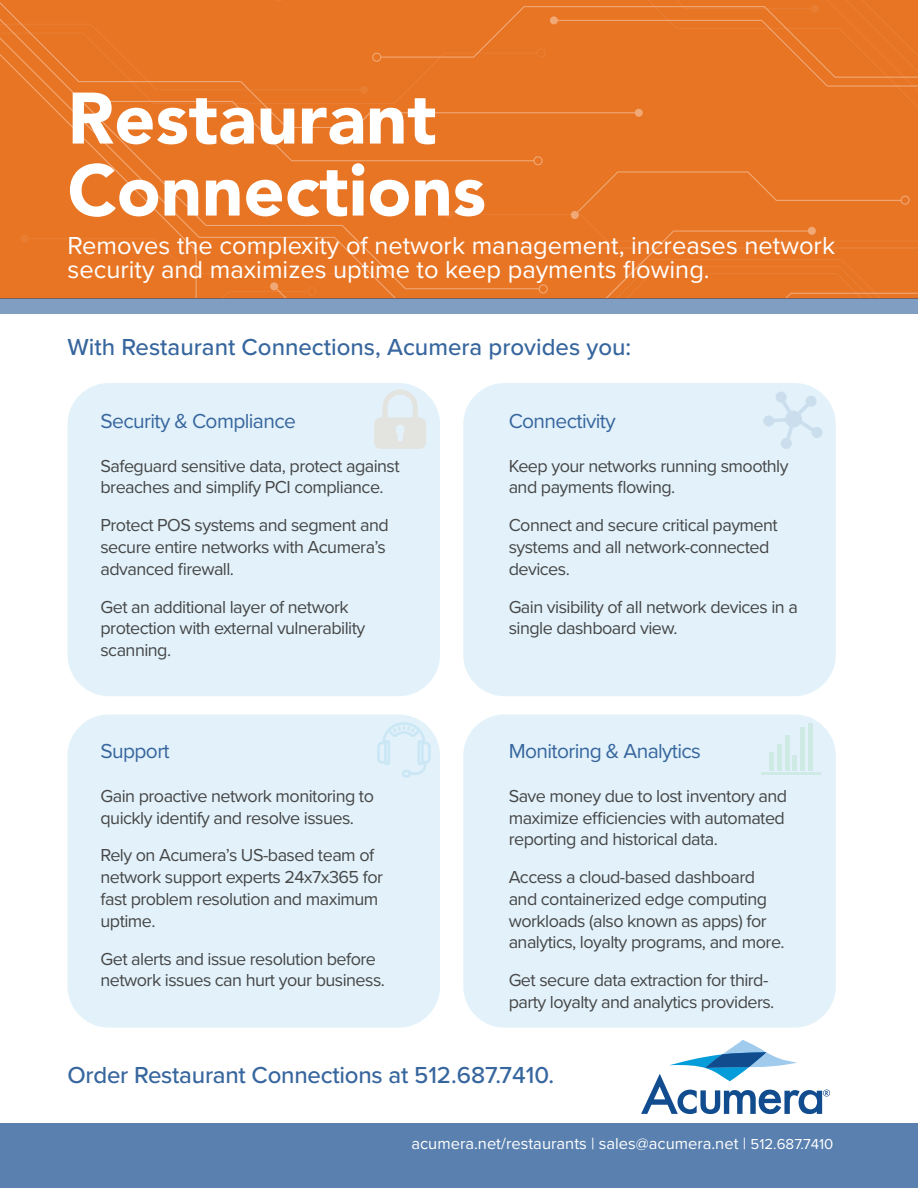
<style>
.page{position:relative;width:918px;height:1188px;background:#fff}
.page>*{position:absolute;margin:0;border:0;box-sizing:border-box;transform-origin:0 0}
.t1{font:900 72px/72px "Avenir";color:#fff}
.Bullets{font:25.5px/24px "Proxima Nova";color:#fff}
.Bullets-2{font:500 24px "Proxima Nova";color:#37669e}
.Intro_Copy{font:500 24px "Proxima Nova";letter-spacing:-.01em;color:#37669e}
.t2{font:21px "Proxima Nova";letter-spacing:-.03em;color:#37669e}
.t3{font:18px/21.8px "Proxima Nova";letter-spacing:-.03em;color:#464748}
.Caps_Large{font:16.5px "Proxima Nova";color:#fff}
.s1{font-size:15px}
</style>
<div class="page">
<div style="left:464px;top:384px;width:371px;height:311px;background:#e3f2fa;border-radius:40px"></div>
<div style="left:463px;top:383px;width:373px;height:313px;border:2px solid #1898d6;border-radius:40px"></div>
<div style="left:68px;top:715px;width:371px;height:312px;background:#e3f2fa;border-radius:40px"></div>
<div style="left:68px;top:714px;width:372px;height:314px;border:2px solid #1898d6;border-radius:40px"></div>
<div style="left:464px;top:715px;width:371px;height:312px;background:#e3f2fa;border-radius:40px"></div>
<div style="left:463px;top:714px;width:373px;height:314px;border:2px solid #1898d6;border-radius:40px"></div>
<div style="left:68px;top:384px;width:371px;height:311px;background:#e3f2fa;border-radius:40px"></div>
<div style="left:68px;top:383px;width:372px;height:313px;border:2px solid #1898d6;border-radius:40px"></div>
<svg style="left:641px;top:1040px;width:189px;height:74px"></svg>
<hr style="left:761px;top:773px;width:59px;height:2px;background:#40ae49">
<div style="left:769px;top:752px;width:5px;height:19px;background:#cfeae5"></div>
<div style="left:777px;top:744px;width:5px;height:27px;background:#cfeae5"></div>
<div style="left:785px;top:735px;width:5px;height:36px;background:#cfeae5"></div>
<hr style="left:793px;top:756px;width:4px;height:15px;background:#cfeae5">
<div style="left:800px;top:728px;width:5px;height:43px;background:#cfeae5"></div>
<div style="left:808px;top:724px;width:5px;height:47px;background:#cfeae5"></div>
<svg style="left:374px;top:389px;width:52px;height:60px"></svg>
<svg style="left:377px;top:722px;width:54px;height:56px"></svg>
<div style="left:805px;top:396px;width:12px;height:11px;background:#cbdeed;border-radius:50%"></div>
<div style="left:811px;top:427px;width:12px;height:11px;background:#cbdeed;border-radius:50%"></div>
<div style="left:781px;top:438px;width:11px;height:11px;background:#cbdeed;border-radius:50%"></div>
<div style="left:763px;top:415px;width:11px;height:12px;background:#cbdeed;border-radius:50%"></div>
<div style="left:776px;top:392px;width:11px;height:11px;background:#cbdeed;border-radius:50%"></div>
<svg style="left:773px;top:398px;width:40px;height:42px"></svg>
<div style="left:0;top:1123px;width:918px;height:65px;background:#5980af"></div>
<svg style="left:0;top:165px;width:197px;height:6px"></svg>
<div style="left:0;top:171px;width:918px;height:127px;background:#e87524"></div>
<div style="left:339px;top:270px;width:8px;height:8px;background:#e97e33;border-radius:50%"></div>
<div style="left:21px;top:235px;width:8px;height:8px;background:#e97e33;border-radius:50%"></div>
<div style="left:0;top:0;width:918px;height:165px;background:#e87524"></div>
<div style="left:360px;top:86px;width:8px;height:8px;background:#e97e33;border-radius:50%"></div>
<div style="left:811px;top:5px;width:8px;height:8px;background:#e97e33;border-radius:50%"></div>
<div style="left:444px;top:210px;width:8px;height:8px;background:#e97e33;border-radius:50%"></div>
<div style="left:0;top:298px;width:918px;height:15px;background:#809ec2"></div>
<p class="t1" style="left:68px;top:81px;width:420px">Restaurant<br>Connections</p>
<p class="Bullets" style="left:68px;top:233px;width:769px">Removes the complexity of network management, increases network security and maximizes uptime to keep payments flowing.</p>
<p class="Bullets-2" style="left:68px;top:329px;width:565px">With Restaurant Connections, Acumera provides you:</p>
<p class="t2" style="left:100px;top:405px;width:197px">Security &amp; Compliance</p>
<p class="t2" style="left:509px;top:405px;width:109px">Connectivity</p>
<p class="t3" style="left:100px;top:454px;width:301px">Safeguard sensitive data, protect against breaches and simplify PCI compliance.</p>
<p class="t3" style="left:100px;top:514px;width:290px">Protect POS systems and segment and secure entire networks with Acumera’s advanced firewall.</p>
<p class="t3" style="left:100px;top:595px;width:266px">Get an additional layer of network protection with external vulnerability scanning.</p>
<p class="t3" style="left:509px;top:454px;width:281px">Keep your networks running smoothly and payments flowing.</p>
<p class="t3" style="left:509px;top:514px;width:271px">Connect and secure critical payment systems and all network-connected devices.</p>
<p class="t3" style="left:509px;top:595px;width:291px">Gain visibility of all network devices in a single dashboard view.</p>
<p class="t2" style="left:101px;top:736px;width:71px">Support</p>
<p class="t2" style="left:509px;top:736px;width:194px">Monitoring &amp; Analytics</p>
<p class="t3" style="left:101px;top:784px;width:275px">Gain proactive network monitoring to quickly identify and resolve issues.</p>
<p class="t3" style="left:101px;top:844px;width:284px">Rely on Acumera’s US-based team of network support experts 24x7x365 for fast problem resolution and maximum uptime.</p>
<p class="t3" style="left:101px;top:947px;width:286px">Get alerts and issue resolution before network issues can hurt your business.</p>
<p class="t3" style="left:509px;top:784px;width:280px">Save money due to lost inventory and maximize efficiencies with automated reporting and historical data.</p>
<p class="t3" style="left:509px;top:866px;width:277px">Access a cloud-based dashboard and containerized edge computing workloads (also known as apps) for analytics, loyalty programs, and more.</p>
<p class="t3" style="left:509px;top:969px;width:267px">Get secure data extraction for third&shy;party loyalty and analytics providers.</p>
<p class="Intro_Copy" style="left:68px;top:1057px;width:488px">Order Restaurant Connections at 512.687.7410.</p>
<p class="Caps_Large" style="left:411px;top:1131px;width:423px">acumera.net/restaurants | sales@acumera.net | <span class="s1">512.687.7410</span></p>
</div>
